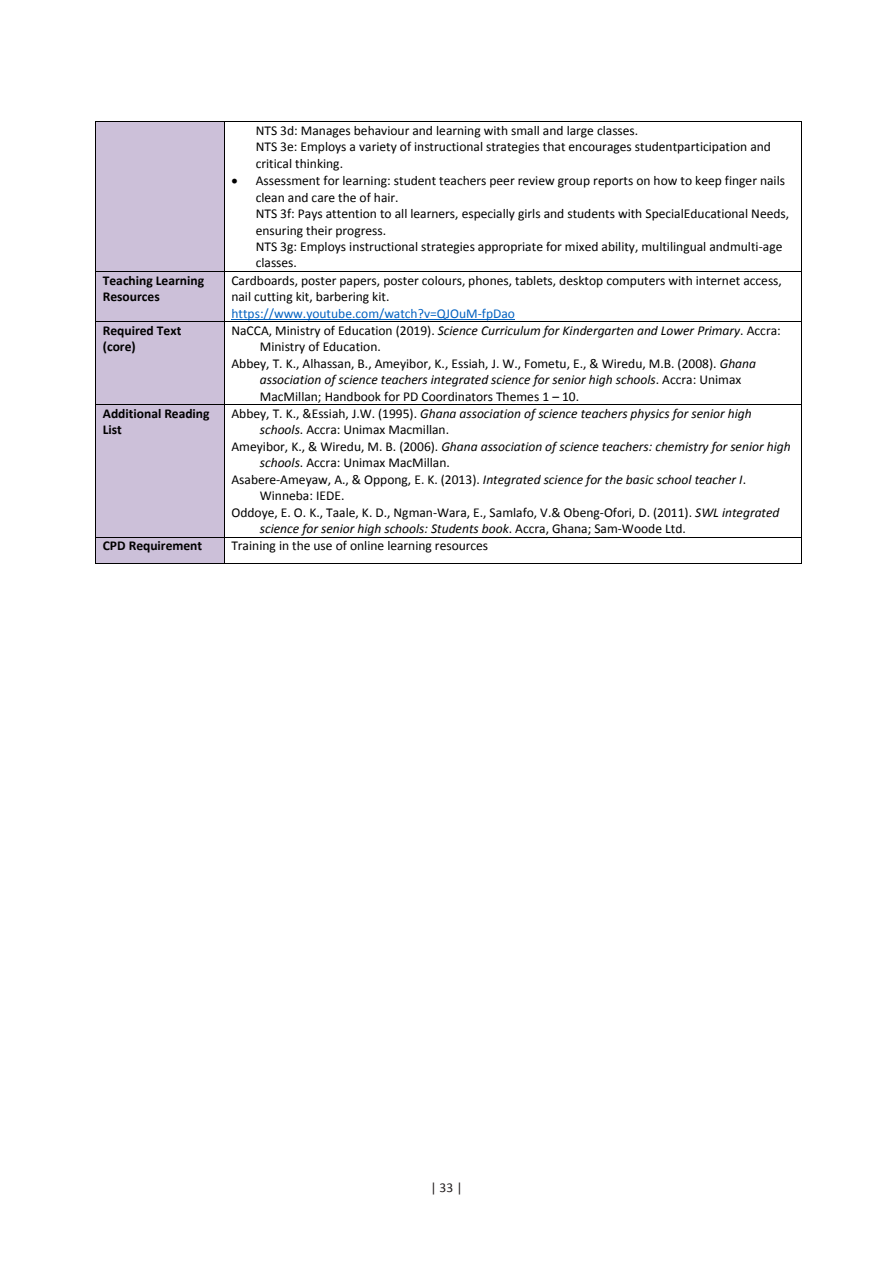
<style>
.page{position:relative;width:893px;height:1263px;background:#fff}
.page>*{position:absolute;margin:0;border:0;box-sizing:border-box;transform-origin:0 0}
.t1{font:13.5px/16.5px "Calibri";color:#000}
.t2{font:italic 13.5px "Calibri";color:#000}
.t3{font:700 13.5px/16.5px "Calibri";color:#000}
.t4{font:13.5px "Calibri";color:#231f20}
.s1{color:#0563c1}
.s2{font-style:normal}
.s3{font-style:italic}
</style>
<div class="page">
<div style="left:96px;top:122px;width:128px;height:149px;background:#ccc0d9"></div>
<hr style="left:96px;top:121px;width:128px;height:1px;background:#000">
<hr style="left:225px;top:121px;width:576px;height:1px;background:#000">
<hr style="left:95px;top:122px;width:1px;height:149px;background:#000">
<hr style="left:224px;top:122px;width:1px;height:149px;background:#000">
<hr style="left:801px;top:122px;width:1px;height:149px;background:#000">
<div style="left:96px;top:272px;width:7px;height:33px;background:#ccc0d9"></div>
<div style="left:217px;top:272px;width:7px;height:33px;background:#ccc0d9"></div>
<div style="left:96px;top:305px;width:128px;height:16px;background:#ccc0d9"></div>
<div style="left:103px;top:272px;width:114px;height:16px;background:#ccc0d9"></div>
<div style="left:103px;top:288px;width:114px;height:17px;background:#ccc0d9"></div>
<hr style="left:231px;top:319px;width:284px;height:1px;background:#0563c1">
<hr style="left:96px;top:271px;width:128px;height:1px;background:#000">
<hr style="left:225px;top:271px;width:576px;height:1px;background:#000">
<hr style="left:95px;top:272px;width:1px;height:49px;background:#000">
<hr style="left:224px;top:272px;width:1px;height:49px;background:#000">
<hr style="left:801px;top:272px;width:1px;height:49px;background:#000">
<div style="left:96px;top:322px;width:7px;height:33px;background:#ccc0d9"></div>
<div style="left:217px;top:322px;width:7px;height:33px;background:#ccc0d9"></div>
<div style="left:96px;top:355px;width:128px;height:49px;background:#ccc0d9"></div>
<div style="left:103px;top:322px;width:114px;height:16px;background:#ccc0d9"></div>
<div style="left:103px;top:338px;width:114px;height:17px;background:#ccc0d9"></div>
<hr style="left:96px;top:321px;width:128px;height:1px;background:#000">
<hr style="left:225px;top:321px;width:576px;height:1px;background:#000">
<hr style="left:95px;top:322px;width:1px;height:82px;background:#000">
<hr style="left:224px;top:322px;width:1px;height:82px;background:#000">
<hr style="left:801px;top:322px;width:1px;height:82px;background:#000">
<div style="left:96px;top:405px;width:7px;height:33px;background:#ccc0d9"></div>
<div style="left:217px;top:405px;width:7px;height:33px;background:#ccc0d9"></div>
<div style="left:96px;top:438px;width:128px;height:99px;background:#ccc0d9"></div>
<div style="left:103px;top:405px;width:114px;height:16px;background:#ccc0d9"></div>
<div style="left:103px;top:421px;width:114px;height:17px;background:#ccc0d9"></div>
<hr style="left:96px;top:404px;width:128px;height:1px;background:#000">
<hr style="left:225px;top:404px;width:576px;height:1px;background:#000">
<hr style="left:95px;top:405px;width:1px;height:132px;background:#000">
<hr style="left:224px;top:405px;width:1px;height:132px;background:#000">
<hr style="left:801px;top:405px;width:1px;height:132px;background:#000">
<div style="left:96px;top:538px;width:7px;height:16px;background:#ccc0d9"></div>
<div style="left:217px;top:538px;width:7px;height:16px;background:#ccc0d9"></div>
<div style="left:96px;top:554px;width:128px;height:9px;background:#ccc0d9"></div>
<div style="left:103px;top:538px;width:114px;height:16px;background:#ccc0d9"></div>
<hr style="left:96px;top:537px;width:128px;height:1px;background:#000">
<hr style="left:225px;top:537px;width:576px;height:1px;background:#000">
<svg style="left:95px;top:537px;width:1px;height:27px"></svg>
<hr style="left:96px;top:563px;width:128px;height:1px;background:#000">
<svg style="left:224px;top:537px;width:1px;height:27px"></svg>
<hr style="left:225px;top:563px;width:576px;height:1px;background:#000">
<svg style="left:801px;top:537px;width:1px;height:27px"></svg>
<p class="t1" style="left:256px;top:122px;width:517px">NTS 3d: Manages behaviour and learning with small and large classes.<br>NTS 3e: Employs a variety of instructional strategies that encourages studentparticipation and critical thinking.</p>
<p class="t1" style="left:256px;top:172px;width:535px;text-indent:-24px">• Assessment for learning: student teachers peer review group reports on how to keep finger nails clean and care the of hair.<br>NTS 3f: Pays attention to all learners, especially girls and students with SpecialEducational Needs, ensuring their progress.<br>NTS 3g: Employs instructional strategies appropriate for mixed ability, multilingual andmulti-age classes.</p>
<p class="t3" style="left:103px;top:272px;width:103px">Teaching Learning<br>Resources</p>
<p class="t1" style="left:231px;top:272px;width:552px">Cardboards, poster papers, poster colours, phones, tablets, desktop computers with internet access, nail cutting kit, barbering kit.<br><span class="s1">https://www.youtube.com/watch?v=QJOuM-fpDao</span></p>
<p class="t3" style="left:103px;top:322px;width:80px">Required Text (core)</p>
<p class="t2" style="left:231px;top:321px;width:551px"><span class="s2">NaCCA, Ministry of Education (2019).</span> Science Curriculum for Kindergarten and Lower Primary<span class="s2">. Accra:</span></p>
<p class="t1" style="left:260px;top:339px;width:122px">Ministry of Education.</p>
<p class="t1" style="left:231px;top:355px;width:526px">Abbey, T. K., Alhassan, B., Ameyibor, K., Essiah, J. W., Fometu, E., &amp; Wiredu, M.B. (2008). <span class="s3">Ghana</span></p>
<p class="t2" style="left:260px;top:371px;width:483px">association of science teachers integrated science for senior high schools<span class="s2">. Accra: Unimax</span></p>
<p class="t1" style="left:260px;top:388px;width:321px">MacMillan; Handbook for PD Coordinators Themes 1 – 10.</p>
<p class="t3" style="left:103px;top:405px;width:108px">Additional Reading<br>List</p>
<p class="t2" style="left:231px;top:404px;width:522px"><span class="s2">Abbey, T. K., &amp;Essiah, J.W. (1995).</span> Ghana association of science teachers physics for senior high</p>
<p class="t1" style="left:260px;top:422px;width:191px"><span class="s3">schools</span>. Accra: Unimax Macmillan.</p>
<p class="t2" style="left:231px;top:437px;width:561px"><span class="s2">Ameyibor, K., &amp; Wiredu, M. B. (2006).</span> Ghana association of science teachers: chemistry for senior high</p>
<p class="t1" style="left:260px;top:455px;width:192px"><span class="s3">schools</span>. Accra: Unimax MacMillan.</p>
<p class="t2" style="left:231px;top:470px;width:516px"><span class="s2">Asabere-Ameyaw, A., &amp; Oppong, E. K. (2013).</span> Integrated science for the basic school teacher I<span class="s2">.</span></p>
<p class="t1" style="left:260px;top:488px;width:86px">Winneba: IEDE.</p>
<p class="t1" style="left:231px;top:504px;width:550px">Oddoye, E. O. K., Taale, K. D., Ngman-Wara, E., Samlafo, V.&amp; Obeng-Ofori, D. (2011). <span class="s3">SWL integrated</span></p>
<p class="t2" style="left:260px;top:519px;width:428px">science for senior high schools: Students book<span class="s2">. Accra, Ghana; Sam-Woode Ltd.</span></p>
<p class="t3" style="left:103px;top:538px;width:101px">CPD Requirement</p>
<p class="t1" style="left:231px;top:538px;width:258px">Training in the use of online learning resources</p>
<p class="t4" style="left:430px;top:1179px;width:34px">| 33 |</p>
</div>
